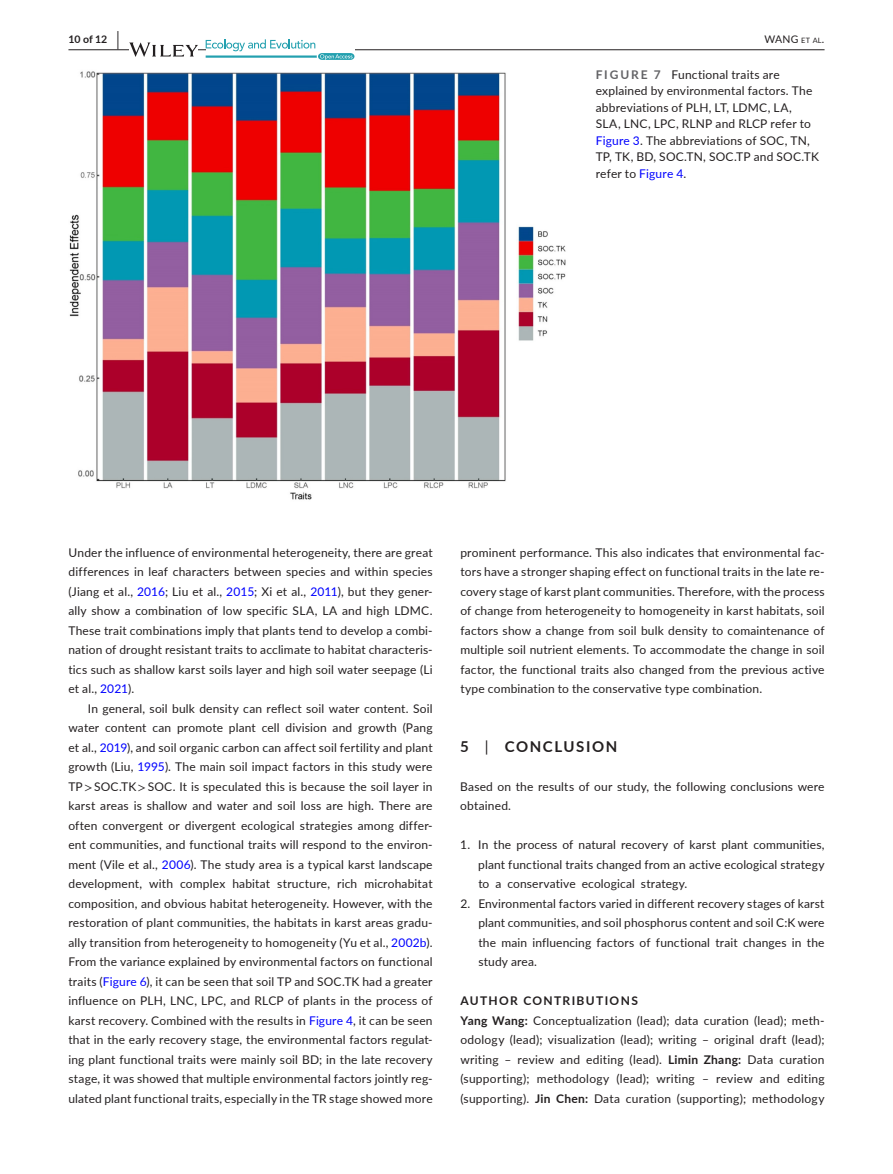
<style>
.page{position:relative;width:893px;height:1174px;background:#fff}
.page>*{position:absolute;margin:0;border:0;box-sizing:border-box;transform-origin:0 0}
.t1{font:700 15px "Lato";letter-spacing:.11em;color:#231f20}
.t2{font:12px/19.5px "Lato";letter-spacing:.015em;color:#231f20;text-align:justify}
.t3{font:10.5px "Lato";color:#231f20}
.t4{font:700 10.5px "Lato";color:#231f20}
.s1{font-size:19.5px}
.s2{font-size:7.35px}
.s3{font-weight:700;color:#636366}
.s4{color:#00f}
.s5{font-family:"STIX"}
.s6{font-weight:400}
.s7{font-weight:700}
</style>
<div class="page">
<hr style="left:68px;top:49px;width:756px;height:1px;background:#231f20">
<svg style="left:129px;top:42px;width:69px;height:15px"></svg>
<svg style="left:206px;top:39px;width:148px;height:21px"></svg>
<img style="left:69px;top:71px;width:497px;height:429px">
<p class="t4" style="left:68px;top:31px;width:52px">10 of 12 <span class="s1">|</span></p>
<p class="t3" style="left:764px;top:31px;width:61px">WANG <span class="s2">et al</span>.</p>
<p class="t2" style="left:596px;top:66px;width:225px;line-height:16.5px;text-align:left"><span class="s3">FIGURE 7</span> Functional traits are explained by environmental factors. The abbreviations of PLH, LT, LDMC, LA, SLA, LNC, LPC, RLNP and RLCP refer to <span class="s4">Figure 3</span>. The abbreviations of SOC, TN, TP, TK, BD, SOC.TN, SOC.TP and SOC.TK refer to <span class="s4">Figure 4</span>.</p>
<p class="t2" style="left:68px;top:542px;width:366px">Under the influence of environmental heterogeneity, there are great differences in leaf characters between species and within species (Jiang et al., <span class="s4">2016</span>; Liu et al., <span class="s4">2015</span>; Xi et al., <span class="s4">2011</span>), but they gener&shy;ally show a combination of low specific SLA, LA and high LDMC.<br>These trait combinations imply that plants tend to develop a combi&shy;nation of drought resistant traits to acclimate to habitat characteris&shy;tics such as shallow karst soils layer and high soil water seepage (Li et al., <span class="s4">2021</span>).</p>
<p class="t2" style="left:68px;top:698px;width:366px;text-indent:20px">In general, soil bulk density can reflect soil water content. Soil water content can promote plant cell division and growth (Pang et al., <span class="s4">2019</span>), and soil organic carbon can affect soil fertility and plant growth (Liu, <span class="s4">1995</span>). The main soil impact factors in this study were TP <span class="s5">&gt;</span> SOC.TK <span class="s5">&gt;</span> SOC. It is speculated this is because the soil layer in karst areas is shallow and water and soil loss are high. There are often convergent or divergent ecological strategies among differ&shy;ent communities, and functional traits will respond to the environ&shy;ment (Vile et al., <span class="s4">2006</span>). The study area is a typical karst landscape development, with complex habitat structure, rich microhabitat composition, and obvious habitat heterogeneity. However, with the restoration of plant communities, the habitats in karst areas gradu&shy;ally transition from heterogeneity to homogeneity (Yu et al., <span class="s4">2002b</span>).<br>From the variance explained by environmental factors on functional traits (<span class="s4">Figure 6</span>), it can be seen that soil TP and SOC.TK had a greater influence on PLH, LNC, LPC, and RLCP of plants in the process of karst recovery. Combined with the results in <span class="s4">Figure 4</span>, it can be seen that in the early recovery stage, the environmental factors regulat&shy;ing plant functional traits were mainly soil BD; in the late recovery stage, it was showed that multiple environmental factors jointly reg&shy;ulated plant functional traits, especially in the TR stage showed more</p>
<p class="t2" style="left:460px;top:542px;width:366px">prominent performance. This also indicates that environmental fac&shy;tors have a stronger shaping effect on functional traits in the late re&shy;covery stage of karst plant communities. Therefore, with the process of change from heterogeneity to homogeneity in karst habitats, soil factors show a change from soil bulk density to comaintenance of multiple soil nutrient elements. To accommodate the change in soil factor, the functional traits also changed from the previous active type combination to the conservative type combination.</p>
<p class="t1" style="left:460px;top:735px;width:159px">5 <span class="s6">|</span> CONCLUSION</p>
<p class="t2" style="left:460px;top:776px;width:366px">Based on the results of our study, the following conclusions were obtained.</p>
<p class="t2" style="left:478px;top:834px;width:348px;text-indent:-18px">1. In the process of natural recovery of karst plant communities, plant functional traits changed from an active ecological strategy to a conservative ecological strategy.</p>
<p class="t2" style="left:478px;top:893px;width:348px;text-indent:-18px">2. Environmental factors varied in different recovery stages of karst plant communities, and soil phosphorus content and soil C:K were the main influencing factors of functional trait changes in the study area.</p>
<p class="t2" style="left:460px;top:990px;width:366px;text-align:left"><span class="s7">AUTHOR CONTRIBUTIONS<br>Yang Wang:</span> Conceptualization (lead); data curation (lead); meth&shy;odology (lead); visualization (lead); writing – original draft (lead); writing – review and editing (lead). <span class="s7">Limin Zhang:</span> Data curation (supporting); methodology (lead); writing – review and editing (supporting). <span class="s7">Jin Chen:</span> Data curation (supporting); methodology</p>
</div>
